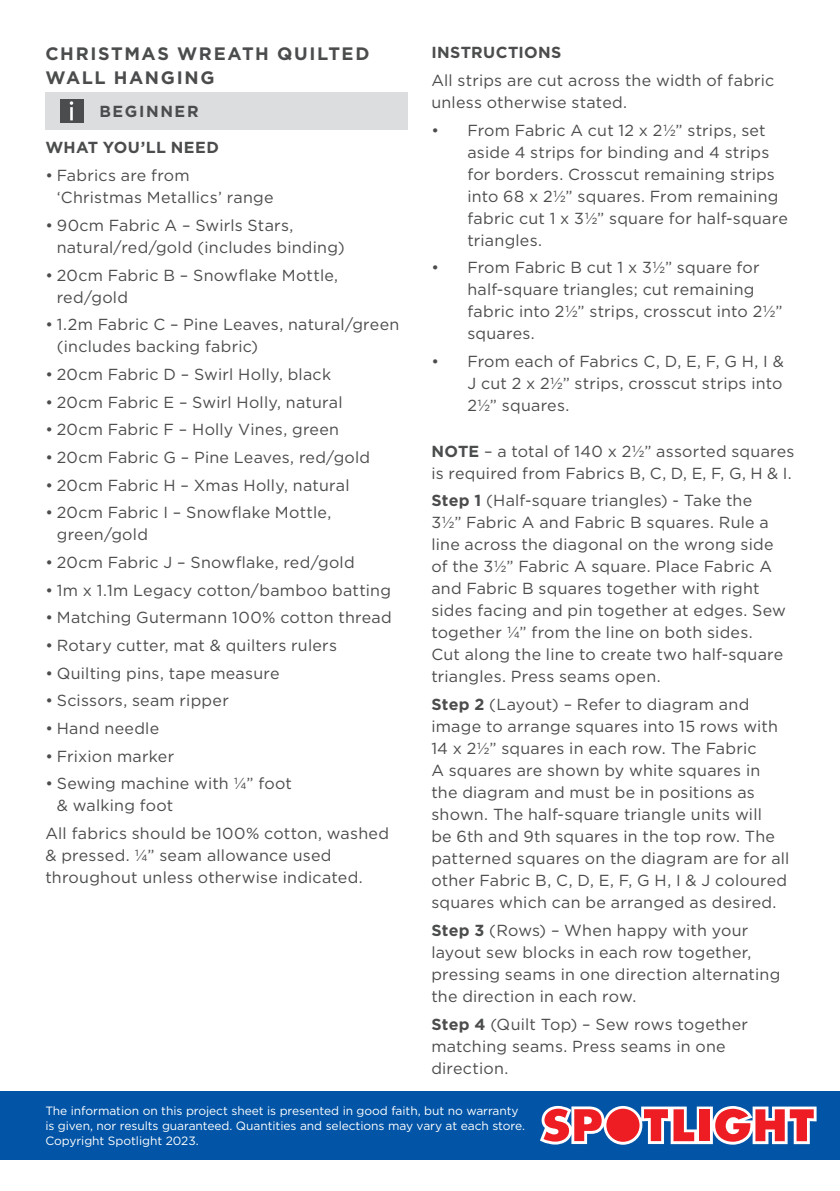
<style>
.page{position:relative;width:840px;height:1191px;background:#fff}
.page>*{position:absolute;margin:0;border:0;box-sizing:border-box;transform-origin:0 0}
.COPY{font:700 18px/24px "Gotham";letter-spacing:.09em;color:#4b4c4d}
.COPY-2{font:16px/22px "Gotham";letter-spacing:.015em;color:#4b4c4d}
.BULLET_POINT_COPY{font:16px/22px "Gotham";letter-spacing:.015em;color:#4b4c4d}
.COPY-3{font:700 16px "Gotham";letter-spacing:.025em;color:#4b4c4d}
.COPY-4{font:700 16px "Gotham";letter-spacing:.105em;color:#4b4c4d}
.t1{font:12px/15px "Gotham";letter-spacing:-.005em;color:#fff}
.s1{font-weight:700}
</style>
<div class="page">
<div style="left:0;top:1090px;width:839px;height:69px;background:#0154a6"></div>
<svg style="left:540px;top:1106px;width:276px;height:38px;background:#c77183"></svg>
<div style="left:45px;top:92px;width:363px;height:38px;background:#dcdddf"></div>
<div style="left:60px;top:99px;width:23px;height:24px;background:#4b4c4d"></div>
<svg style="left:70px;top:101px;width:3px;height:19px"></svg>
<p class="COPY" style="left:45px;top:41px;width:325px">CHRISTMAS WREATH QUILTED<br>WALL HANGING</p>
<p class="COPY-4" style="left:99px;top:101px;width:101px">BEGINNER</p>
<p class="COPY-3" style="left:45px;top:137px;width:175px">WHAT YOU’LL NEED</p>
<p class="COPY-2" style="left:57px;top:164px;width:218px;text-indent:-11px">• Fabrics are from ‘Christmas Metallics’ range</p>
<p class="COPY-2" style="left:57px;top:214px;width:289px;text-indent:-11px">• 90cm Fabric A – Swirls Stars, natural/red/gold (includes binding)</p>
<p class="COPY-2" style="left:57px;top:263px;width:283px;text-indent:-11px">• 20cm Fabric B – Snowflake Mottle, red/gold</p>
<p class="COPY-2" style="left:57px;top:313px;width:344px;text-indent:-11px">• 1.2m Fabric C – Pine Leaves, natural/green (includes backing fabric)</p>
<p class="COPY-2" style="left:45px;top:363px;width:287px">• 20cm Fabric D – Swirl Holly, black</p>
<p class="COPY-2" style="left:45px;top:390px;width:298px">• 20cm Fabric E – Swirl Holly, natural</p>
<p class="COPY-2" style="left:45px;top:418px;width:295px">• 20cm Fabric F – Holly Vines, green</p>
<p class="COPY-2" style="left:45px;top:446px;width:326px">• 20cm Fabric G – Pine Leaves, red/gold</p>
<p class="COPY-2" style="left:45px;top:473px;width:305px">• 20cm Fabric H – Xmas Holly, natural</p>
<p class="COPY-2" style="left:57px;top:501px;width:276px;text-indent:-11px">• 20cm Fabric I – Snowflake Mottle, green/gold</p>
<p class="COPY-2" style="left:45px;top:551px;width:310px">• 20cm Fabric J – Snowflake, red/gold</p>
<p class="COPY-2" style="left:45px;top:578px;width:347px">• 1m x 1.1m Legacy cotton/bamboo batting</p>
<p class="COPY-2" style="left:45px;top:606px;width:347px">• Matching Gutermann 100% cotton thread</p>
<p class="COPY-2" style="left:45px;top:634px;width:293px">• Rotary cutter, mat &amp; quilters rulers</p>
<p class="COPY-2" style="left:45px;top:661px;width:235px">• Quilting pins, tape measure</p>
<p class="COPY-2" style="left:45px;top:689px;width:185px">• Scissors, seam ripper</p>
<p class="COPY-2" style="left:45px;top:717px;width:115px">• Hand needle</p>
<p class="COPY-2" style="left:45px;top:744px;width:130px">• Frixion marker</p>
<p class="COPY-2" style="left:57px;top:772px;width:236px;text-indent:-11px">• Sewing machine with ¼” foot &amp; walking foot</p>
<p class="BULLET_POINT_COPY" style="left:45px;top:822px;width:345px">All fabrics should be 100% cotton, washed &amp; pressed. ¼” seam allowance used throughout unless otherwise indicated.</p>
<p class="COPY-3" style="left:431px;top:42px;width:132px">INSTRUCTIONS</p>
<p class="BULLET_POINT_COPY" style="left:431px;top:69px;width:344px">All strips are cut across the width of fabric unless otherwise stated.</p>
<p class="COPY-2" style="left:467px;top:118px;width:322px;text-indent:-36px">• From Fabric A cut 12 x 2½” strips, set aside 4 strips for binding and 4 strips for borders. Crosscut remaining strips into 68 x 2½” squares. From remaining fabric cut 1 x 3½” square for half-square triangles.</p>
<p class="COPY-2" style="left:467px;top:256px;width:316px;text-indent:-36px">• From Fabric B cut 1 x 3½” square for half-square triangles; cut remaining fabric into 2½” strips, crosscut into 2½” squares.</p>
<p class="COPY-2" style="left:467px;top:350px;width:318px;text-align:justify;text-indent:-36px">• From each of Fabrics C, D, E, F, G H, I &amp; J cut 2 x 2½” strips, crosscut strips into 2½” squares.</p>
<p class="COPY-2" style="left:431px;top:440px;width:364px"><span class="s1">NOTE</span> – a total of 140 x 2½” assorted squares is required from Fabrics B, C, D, E, F, G, H &amp; I.</p>
<p class="COPY-2" style="left:431px;top:489px;width:356px"><span class="s1">Step 1</span> (Half-square triangles) - Take the 3½” Fabric A and Fabric B squares. Rule a line across the diagonal on the wrong side of the 3½” Fabric A square. Place Fabric A and Fabric B squares together with right sides facing and pin together at edges. Sew together ¼” from the line on both sides.<br>Cut along the line to create two half-square triangles. Press seams open.</p>
<p class="COPY-2" style="left:431px;top:693px;width:359px"><span class="s1">Step 2</span> (Layout) – Refer to diagram and image to arrange squares into 15 rows with 14 x 2½” squares in each row. The Fabric<br>A squares are shown by white squares in the diagram and must be in positions as shown. The half-square triangle units will<br>be 6th and 9th squares in the top row. The patterned squares on the diagram are for all other Fabric B, C, D, E, F, G H, I &amp; J coloured squares which can be arranged as desired.</p>
<p class="COPY-2" style="left:431px;top:919px;width:350px"><span class="s1">Step 3</span> (Rows) – When happy with your layout sew blocks in each row together, pressing seams in one direction alternating the direction in each row.</p>
<p class="COPY-2" style="left:431px;top:1012px;width:318px"><span class="s1">Step 4</span> (Quilt Top) – Sew rows together matching seams. Press seams in one direction.</p>
<p class="t1" style="left:45px;top:1103px;width:481px">The information on this project sheet is presented in good faith, but no warranty is given, nor results guaranteed. Quantities and selections may vary at each store.<br>Copyright Spotlight 2023.</p>
</div>
